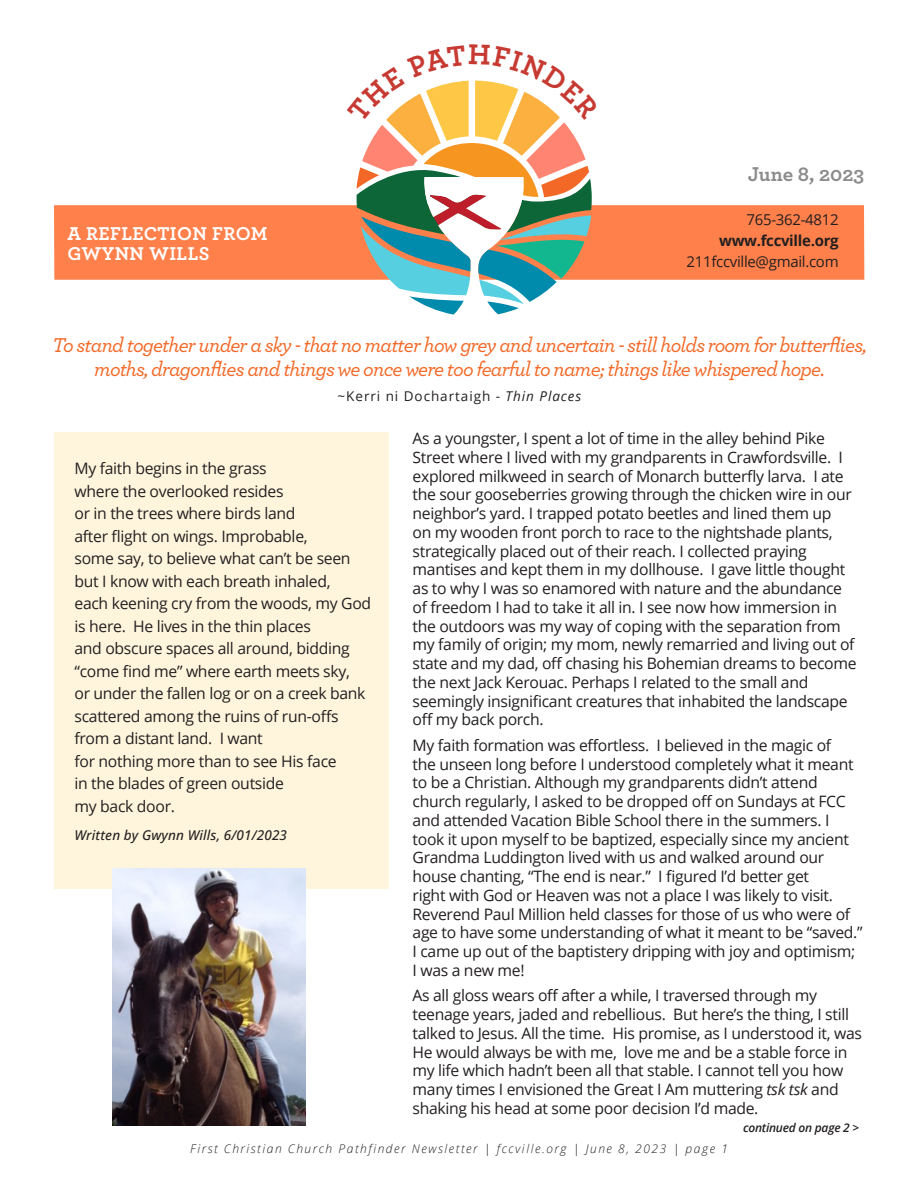
<style>
.page{position:relative;width:918px;height:1188px;background:#fff}
.page>*{position:absolute;margin:0;border:0;box-sizing:border-box;transform-origin:0 0}
.heads{font:italic 500 21px/24px "Archer";letter-spacing:-.04em;color:#f36826;text-align:center}
.t1{font:700 21px "Archer";letter-spacing:-.005em;color:#8c8c8c}
.Body_copy{font:700 19.5px/19.5px "Archer";letter-spacing:.02em;color:#fff}
.heads-2{font:15.75px/18.8px "Open Sans";letter-spacing:-.02em;color:#231f20}
.t2{font:15px "Open Sans";letter-spacing:-.02em;color:#231f20}
.t3{font:700 15px "Open Sans";letter-spacing:-.02em;color:#231f20}
.heads-3{font:13.5px "Open Sans";letter-spacing:.07em;color:#231f20}
.heads-4{font:italic 500 13.5px "Open Sans";letter-spacing:.01em;color:#231f20}
.Body_copy-2{font:italic 300 12px "Open Sans";letter-spacing:.13em;color:#231f20}
.heads-5{font:italic 600 12px "Open Sans";letter-spacing:-.02em;color:#231f20}
.s1{font-style:italic}
</style>
<div class="page">
<div style="left:54px;top:432px;width:335px;height:457px;background:#fff5dd"></div>
<div style="left:54px;top:205px;width:810px;height:75px;background:#ff804a"></div>
<img style="left:113px;top:868px;width:193px;height:257px">
<svg style="left:347px;top:80px;width:253px;height:235px"></svg>
<p class="Body_copy" style="left:68px;top:223px;width:202px">A REFLECTION FROM<br>GWYNN WILLS</p>
<p class="t1" style="left:748px;top:157px;width:118px">June 8, 2023</p>
<p class="t2" style="left:747px;top:210px;width:94px">765-362-4812</p>
<p class="t3" style="left:719px;top:230px;width:121px">www.fccville.org</p>
<p class="t2" style="left:687px;top:252px;width:154px">211fccville@gmail.com</p>
<p class="heads" style="left:52px;top:331px;width:816px">To stand together under a sky - that no matter how grey and uncertain - still holds room for butterflies, moths, dragonflies and things we once were too fearful to name; things like whispered hope.</p>
<p class="heads-3" style="left:338px;top:387px;width:245px">~Kerri ni Dochartaigh - <span class="s1">Thin Places</span></p>
<p class="heads-2" style="left:75px;top:459px;width:194px">My faith begins in the grass</p>
<p class="heads-2" style="left:75px;top:481px;width:211px">where the overlooked resides</p>
<p class="heads-2" style="left:75px;top:504px;width:222px">or in the trees where birds land</p>
<p class="heads-2" style="left:75px;top:526px;width:235px">after flight on wings. Improbable,</p>
<p class="heads-2" style="left:75px;top:549px;width:278px">some say, to believe what can’t be seen</p>
<p class="heads-2" style="left:75px;top:571px;width:258px">but I know with each breath inhaled,</p>
<p class="heads-2" style="left:75px;top:594px;width:298px">each keening cry from the woods, my God</p>
<p class="heads-2" style="left:75px;top:616px;width:238px">is here. He lives in the thin places</p>
<p class="heads-2" style="left:75px;top:639px;width:277px">and obscure spaces all around, bidding</p>
<p class="heads-2" style="left:75px;top:661px;width:277px">“come find me” where earth meets sky,</p>
<p class="heads-2" style="left:75px;top:684px;width:292px">or under the fallen log or on a creek bank</p>
<p class="heads-2" style="left:75px;top:706px;width:266px">scattered among the ruins of run-offs</p>
<p class="heads-2" style="left:75px;top:729px;width:190px">from a distant land. I want</p>
<p class="heads-2" style="left:75px;top:751px;width:264px">for nothing more than to see His face</p>
<p class="heads-2" style="left:75px;top:774px;width:211px">in the blades of green outside</p>
<p class="heads-2" style="left:75px;top:796px;width:102px">my back door.</p>
<p class="heads-4" style="left:75px;top:826px;width:214px">Written by Gwynn Wills, 6/01/2023</p>
<p class="heads-2" style="left:413px;top:429px;width:446px">As a youngster, I spent a lot of time in the alley behind Pike Street where I lived with my grandparents in Crawfordsville. I explored milkweed in search of Monarch butterfly larva. I ate the sour gooseberries growing through the chicken wire in our neighbor’s yard. I trapped potato beetles and lined them up<br>on my wooden front porch to race to the nightshade plants, strategically placed out of their reach. I collected praying mantises and kept them in my dollhouse. I gave little thought as to why I was so enamored with nature and the abundance of freedom I had to take it all in. I see now how immersion in the outdoors was my way of coping with the separation from my family of origin; my mom, newly remarried and living out of state and my dad, off chasing his Bohemian dreams to become the next Jack Kerouac. Perhaps I related to the small and seemingly insignificant creatures that inhabited the landscape off my back porch.</p>
<p class="heads-2" style="left:413px;top:735px;width:452px">My faith formation was effortless. I believed in the magic of<br>the unseen long before I understood completely what it meant to be a Christian. Although my grandparents didn’t attend church regularly, I asked to be dropped off on Sundays at FCC and attended Vacation Bible School there in the summers. I took it upon myself to be baptized, especially since my ancient Grandma Luddington lived with us and walked around our house chanting, “The end is near.” I figured I’d better get<br>right with God or Heaven was not a place I was likely to visit.<br>Reverend Paul Million held classes for those of us who were of age to have some understanding of what it meant to be “saved.” I came up out of the baptistery dripping with joy and optimism; I was a new me!</p>
<p class="heads-2" style="left:413px;top:986px;width:451px">As all gloss wears off after a while, I traversed through my teenage years, jaded and rebellious. But here’s the thing, I still talked to Jesus. All the time. His promise, as I understood it, was He would always be with me, love me and be a stable force in my life which hadn’t been all that stable. I cannot tell you how many times I envisioned the Great I Am muttering <span class="s1">tsk tsk</span> and shaking his head at some poor decision I’d made.</p>
<p class="heads-5" style="left:743px;top:1120px;width:118px">continued on page 2 &gt;</p>
<p class="Body_copy-2" style="left:190px;top:1140px;width:539px">First Christian Church Pathfinder Newsletter | fccville.org | June 8, 2023 | page 1</p>
</div>
